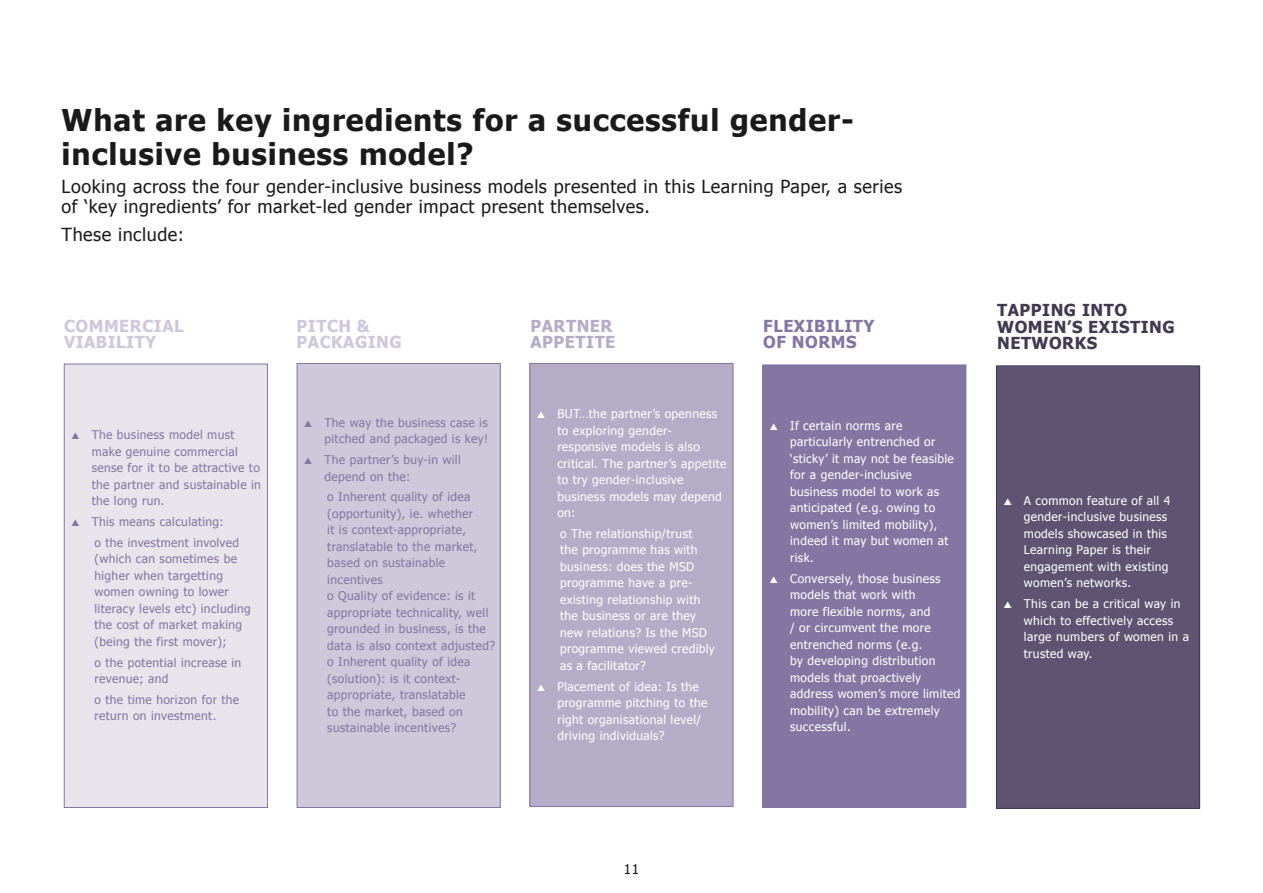
<style>
.page{position:relative;width:1263px;height:893px;background:#fff}
.page>*{position:absolute;margin:0;border:0;box-sizing:border-box;transform-origin:0 0}
.t1{font:700 30px/34.5px "Tahoma";letter-spacing:.03em;color:#1a1a1a}
.t2{font:18px/19.5px "Tahoma";letter-spacing:.03em;color:#1a1a1a}
.t3{font:700 16.5px/16.5px "Tahoma";letter-spacing:.03em;color:#cec8da}
.t4{font:700 16.5px/16.5px "Tahoma";letter-spacing:.03em;color:#41394f}
.t5{font:700 16.5px/16.5px "Tahoma";letter-spacing:.03em;color:#8476a2}
.t6{font:700 16.5px/16.5px "Tahoma";letter-spacing:.03em;color:#b5adc7}
.t7{font:13.5px "Tahoma";color:#1a1a1a}
.t8{font:12px/16.5px "Tahoma";letter-spacing:.03em;color:#fff}
.t9{font:12px/16.5px "Tahoma";letter-spacing:.03em;color:#8476a2}
</style>
<div class="page">
<div style="left:64px;top:364px;width:203px;height:443px;background:#e7e4ec"></div>
<div style="left:64px;top:364px;width:204px;height:444px;border:1px solid #8476a2"></div>
<div style="left:297px;top:363px;width:203px;height:444px;background:#cec8da"></div>
<div style="left:297px;top:363px;width:204px;height:445px;border:1px solid #8476a2"></div>
<div style="left:530px;top:363px;width:203px;height:444px;background:#b5adc7"></div>
<div style="left:529px;top:363px;width:204px;height:444px;border:1px solid #8476a2"></div>
<div style="left:763px;top:365px;width:203px;height:442px;background:#8476a2"></div>
<div style="left:762px;top:364px;width:204px;height:444px;border:1px solid #8476a2"></div>
<div style="left:996px;top:366px;width:204px;height:442px;background:#5e5472"></div>
<div style="left:996px;top:365px;width:204px;height:444px;border:1px solid #41394f"></div>
<h1 class="t1" style="left:62px;top:101px;width:794px">What are key ingredients for a successful gender&shy;inclusive business model?</h1>
<h2 class="t2" style="left:62px;top:176px;width:842px">Looking across the four gender-inclusive business models presented in this Learning Paper, a series of ‘key ingredients’ for market-led gender impact present themselves.</h2>
<h2 class="t2" style="left:62px;top:224px;width:124px">These include:</h2>
<h3 class="t3" style="left:64px;top:316px;width:121px">COMMERCIAL<br>VIABILITY</h3>
<h3 class="t3" style="left:297px;top:316px;width:107px">PITCH &amp;<br>PACKAGING</h3>
<h3 class="t6" style="left:530px;top:316px;width:86px">PARTNER<br>APPETITE</h3>
<h3 class="t5" style="left:763px;top:316px;width:113px">FLEXIBILITY<br>OF NORMS</h3>
<p class="t9" style="left:92px;top:426px;width:171px;text-indent:-21px">▲ The business model must make genuine commercial sense for it to be attractive to the partner and sustainable in the long run.</p>
<p class="t9" style="left:94px;top:511px;width:146px;line-height:20.7px;text-indent:-24px">▲ This means calculating:<br>o the investment involved</p>
<p class="t9" style="left:94px;top:550px;width:158px">(which can sometimes be higher when targetting women owning to lower literacy levels etc) including the cost of market making (being the first mover);</p>
<p class="t9" style="left:94px;top:654px;width:148px">o the potential increase in revenue; and</p>
<p class="t9" style="left:94px;top:691px;width:146px">o the time horizon for the return on investment.</p>
<p class="t9" style="left:303px;top:414px;width:186px;text-align:right">▲ The way the business case is pitched and packaged is key!</p>
<p class="t9" style="left:325px;top:451px;width:138px;text-indent:-21px">▲ The partner’s buy-in will depend on the:</p>
<p class="t9" style="left:327px;top:488px;width:169px">o Inherent quality of idea (opportunity), ie. whether<br>it is context-appropriate, translatable to the market, based on sustainable incentives<br>o Quality of evidence: is it appropriate technicality, well grounded in business, is the data is also context adjusted? o Inherent quality of idea (solution): is it context&shy;appropriate, translatable<br>to the market, based on sustainable incentives?</p>
<p class="t8" style="left:557px;top:405px;width:171px;text-indent:-21px">▲ BUT…the partner’s openness to exploring gender&shy;responsive models is also critical. The partner’s appetite to try gender-inclusive business models may depend on:</p>
<p class="t8" style="left:560px;top:525px;width:156px">o The relationship/trust<br>the programme has with business: does the MSD programme have a pre&shy;existing relationship with the business or are they new relations? Is the MSD programme viewed credibly as a facilitator?</p>
<p class="t8" style="left:557px;top:678px;width:152px;text-indent:-21px">▲ Placement of idea: Is the programme pitching to the right organisational level/ driving individuals?</p>
<p class="t8" style="left:790px;top:417px;width:165px;text-indent:-21px">▲ If certain norms are particularly entrenched or ‘sticky’ it may not be feasible for a gender-inclusive business model to work as anticipated (e.g. owing to women’s limited mobility), indeed it may but women at risk.</p>
<p class="t8" style="left:790px;top:569px;width:172px;text-indent:-21px">▲ Conversely, those business models that work with<br>more flexible norms, and<br>/ or circumvent the more entrenched norms (e.g.<br>by developing distribution models that proactively address women’s more limited mobility) can be extremely successful.</p>
<h3 class="t4" style="left:997px;top:301px;width:179px">TAPPING INTO<br>WOMEN’S EXISTING<br>NETWORKS</h3>
<p class="t8" style="left:1024px;top:492px;width:148px;text-indent:-21px">▲ A common feature of all 4 gender-inclusive business models showcased in this<br>Learning Paper is their engagement with existing women’s networks.</p>
<p class="t8" style="left:1024px;top:595px;width:167px;text-indent:-21px">▲ This can be a critical way in which to effectively access large numbers of women in a trusted way.</p>
<p class="t7" style="left:624px;top:860px;width:17px">11</p>
</div>
